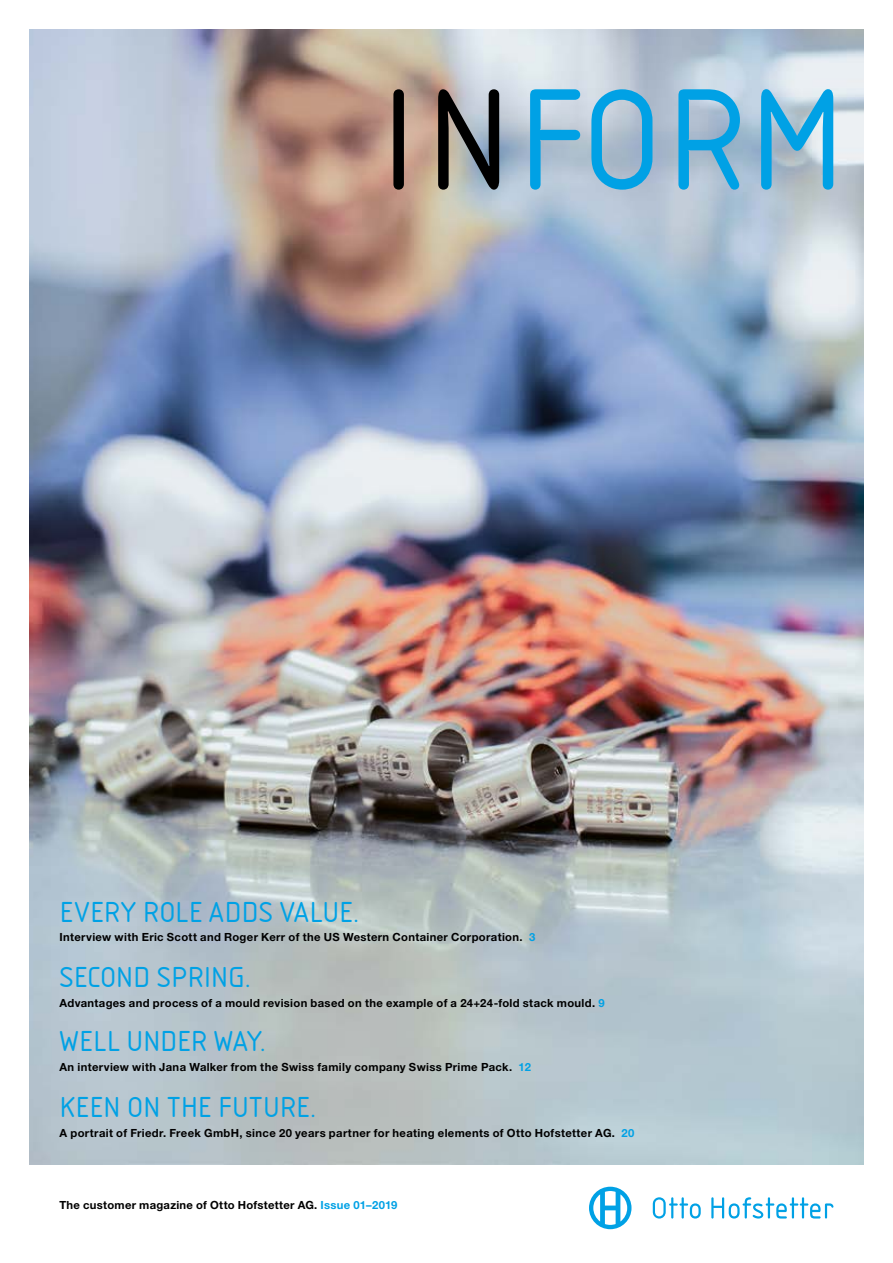
<style>
.page{position:relative;width:893px;height:1263px;background:#fff}
.page>*{position:absolute;margin:0;border:0;box-sizing:border-box;transform-origin:0 0}
.t1{font:150px "Isonorm BEFOP";letter-spacing:.025em;color:#00a1e5}
.t2{font:30px "Isonorm BEFOP";letter-spacing:.005em;color:#00a1e5}
.t3{font:700 11.25px "Helvetica Neue LT";letter-spacing:.03em;color:#000}
.s1{color:#000}
.s2{color:#00a1e5}
</style>
<div class="page">
<img style="left:30px;top:30px;width:833px;height:1134px">
<svg style="left:589px;top:1187px;width:42px;height:42px"></svg>
<svg style="left:653px;top:1197px;width:48px;height:21px"></svg>
<svg style="left:711px;top:1197px;width:122px;height:21px"></svg>
<h1 class="t1" style="left:380px;top:59px;width:469px"><span class="s1">IN</span>FORM</h1>
<h2 class="t2" style="left:60px;top:895px;width:301px">EVERY ROLE ADDS VALUE.</h2>
<p class="t3" style="left:60px;top:930px;width:477px">Interview with Eric Scott and Roger Kerr of the US Western Container Corporation. <span class="s2">3</span></p>
<h2 class="t2" style="left:60px;top:961px;width:192px">SECOND SPRING.</h2>
<p class="t3" style="left:60px;top:996px;width:547px">Advantages and process of a mould revision based on the example of a 24+24-fold stack mould. <span class="s2">9</span></p>
<h2 class="t2" style="left:60px;top:1025px;width:208px">WELL UNDER WAY.</h2>
<p class="t3" style="left:60px;top:1060px;width:473px">An interview with Jana Walker from the Swiss family company Swiss Prime Pack. <span class="s2">12</span></p>
<h2 class="t2" style="left:60px;top:1091px;width:258px">KEEN ON THE FUTURE.</h2>
<p class="t3" style="left:60px;top:1126px;width:576px">A portrait of Friedr. Freek GmbH, since 20 years partner for heating elements of Otto Hofstetter AG. <span class="s2">20</span></p>
<p class="t3" style="left:60px;top:1198px;width:339px">The customer magazine of Otto Hofstetter AG. <span class="s2">Issue 01–2019</span></p>
</div>
